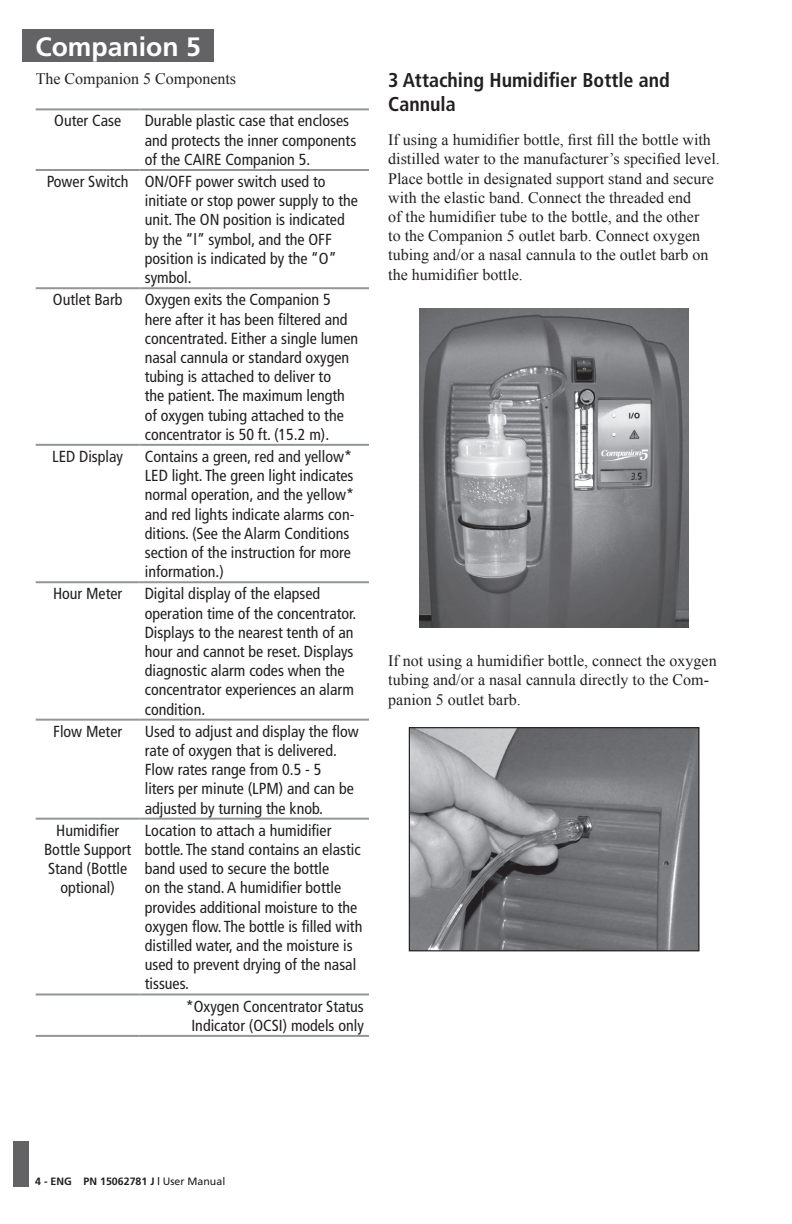
<style>
.page{position:relative;width:792px;height:1224px;background:#fff}
.page>*{position:absolute;margin:0;border:0;box-sizing:border-box;transform-origin:0 0}
.t1{font:700 26.6px "Frutiger";color:#fff}
.t2{font:700 condensed 20px/24px "Frutiger";color:#231f20}
.t3{font:condensed 16px/19.2px "Frutiger";color:#231f20}
.t4{font:16px/19.2px "Times New Roman";color:#231f20}
.t5{font:700 10.6px "Frutiger";color:#231f20}
.s1{font-weight:400}
</style>
<div class="page">
<div style="left:22px;top:29px;width:192px;height:33px;background:#636366"></div>
<div style="left:14px;top:1141px;width:15px;height:45px;background:#636366"></div>
<img style="left:420px;top:308px;width:268px;height:320px">
<img style="left:411px;top:729px;width:286px;height:220px">
<div style="left:409px;top:727px;width:290px;height:224px;border:1px solid #231f20"></div>
<hr style="left:36px;top:108px;width:104px;height:2px;background:#939598">
<hr style="left:140px;top:108px;width:229px;height:2px;background:#939598">
<hr style="left:36px;top:169px;width:104px;height:2px;background:#939598">
<hr style="left:140px;top:169px;width:229px;height:2px;background:#939598">
<hr style="left:36px;top:287px;width:104px;height:2px;background:#939598">
<hr style="left:140px;top:287px;width:229px;height:2px;background:#939598">
<hr style="left:36px;top:444px;width:104px;height:2px;background:#939598">
<hr style="left:140px;top:444px;width:229px;height:2px;background:#939598">
<hr style="left:36px;top:581px;width:104px;height:2px;background:#939598">
<hr style="left:140px;top:581px;width:229px;height:2px;background:#939598">
<hr style="left:36px;top:719px;width:104px;height:2px;background:#939598">
<hr style="left:140px;top:719px;width:229px;height:2px;background:#939598">
<hr style="left:36px;top:818px;width:104px;height:2px;background:#939598">
<hr style="left:140px;top:818px;width:229px;height:2px;background:#939598">
<hr style="left:36px;top:993px;width:104px;height:2px;background:#939598">
<hr style="left:140px;top:993px;width:229px;height:2px;background:#939598">
<hr style="left:36px;top:1035px;width:104px;height:2px;background:#939598">
<hr style="left:140px;top:1035px;width:229px;height:2px;background:#939598">
<h1 class="t1" style="left:35px;top:31px;width:167px">Companion 5</h1>
<p class="t4" style="left:36px;top:69px;width:202px">The Companion 5 Components</p>
<p class="t3" style="left:54px;top:111px;width:68px">Outer Case</p>
<p class="t3" style="left:145px;top:111px;width:213px">Durable plastic case that encloses and protects the inner components of the CAIRE Companion 5.</p>
<p class="t3" style="left:145px;top:172px;width:215px;text-indent:-98px">Power Switch ON/OFF power switch used to initiate or stop power supply to the unit. The ON position is indicated by the “l” symbol, and the OFF position is indicated by the “O” symbol.</p>
<p class="t3" style="left:53px;top:290px;width:71px">Outlet Barb</p>
<p class="t3" style="left:145px;top:290px;width:215px">Oxygen exits the Companion 5 here after it has been filtered and concentrated. Either a single lumen nasal cannula or standard oxygen tubing is attached to deliver to<br>the patient. The maximum length of oxygen tubing attached to the concentrator is 50 ft. (15.2 m).</p>
<p class="t3" style="left:52px;top:447px;width:72px">LED Display</p>
<p class="t3" style="left:145px;top:447px;width:211px">Contains a green, red and yellow*<br>LED light. The green light indicates normal operation, and the yellow* and red lights indicate alarms con&shy;ditions. (See the Alarm Conditions section of the instruction for more information.)</p>
<p class="t3" style="left:53px;top:584px;width:71px">Hour Meter</p>
<p class="t3" style="left:145px;top:584px;width:213px">Digital display of the elapsed operation time of the concentrator.<br>Displays to the nearest tenth of an hour and cannot be reset. Displays diagnostic alarm codes when the concentrator experiences an alarm condition.</p>
<p class="t3" style="left:53px;top:722px;width:71px">Flow Meter</p>
<p class="t3" style="left:145px;top:722px;width:216px">Used to adjust and display the flow rate of oxygen that is delivered.<br>Flow rates range from 0.5 - 5<br>liters per minute (LPM) and can be adjusted by turning the knob.</p>
<p class="t3" style="left:44px;top:821px;width:89px;text-align:center">Humidifier<br>Bottle Support<br>Stand (Bottle optional)</p>
<p class="t3" style="left:145px;top:821px;width:219px">Location to attach a humidifier bottle. The stand contains an elastic band used to secure the bottle<br>on the stand. A humidifier bottle provides additional moisture to the oxygen flow. The bottle is filled with distilled water, and the moisture is used to prevent drying of the nasal tissues.</p>
<p class="t3" style="left:186px;top:997px;width:180px;text-align:center">*Oxygen Concentrator Status<br>Indicator (OCSI) models only</p>
<p class="t2" style="left:388px;top:68px;width:283px">3 Attaching Humidifier Bottle and<br>Cannula</p>
<p class="t4" style="left:388px;top:130px;width:333px">If using a humidifier bottle, first fill the bottle with distilled water to the manufacturer’s specified level.<br>Place bottle in designated support stand and secure with the elastic band. Connect the threaded end<br>of the humidifier tube to the bottle, and the other<br>to the Companion 5 outlet barb. Connect oxygen tubing and/or a nasal cannula to the outlet barb on the humidifier bottle.</p>
<p class="t4" style="left:388px;top:651px;width:330px">If not using a humidifier bottle, connect the oxygen tubing and/or a nasal cannula directly to the Com&shy;panion 5 outlet barb.</p>
<p class="t5" style="left:35px;top:1175px;width:192px">4 - ENG PN 15062781 J | <span class="s1">User Manual</span></p>
</div>
